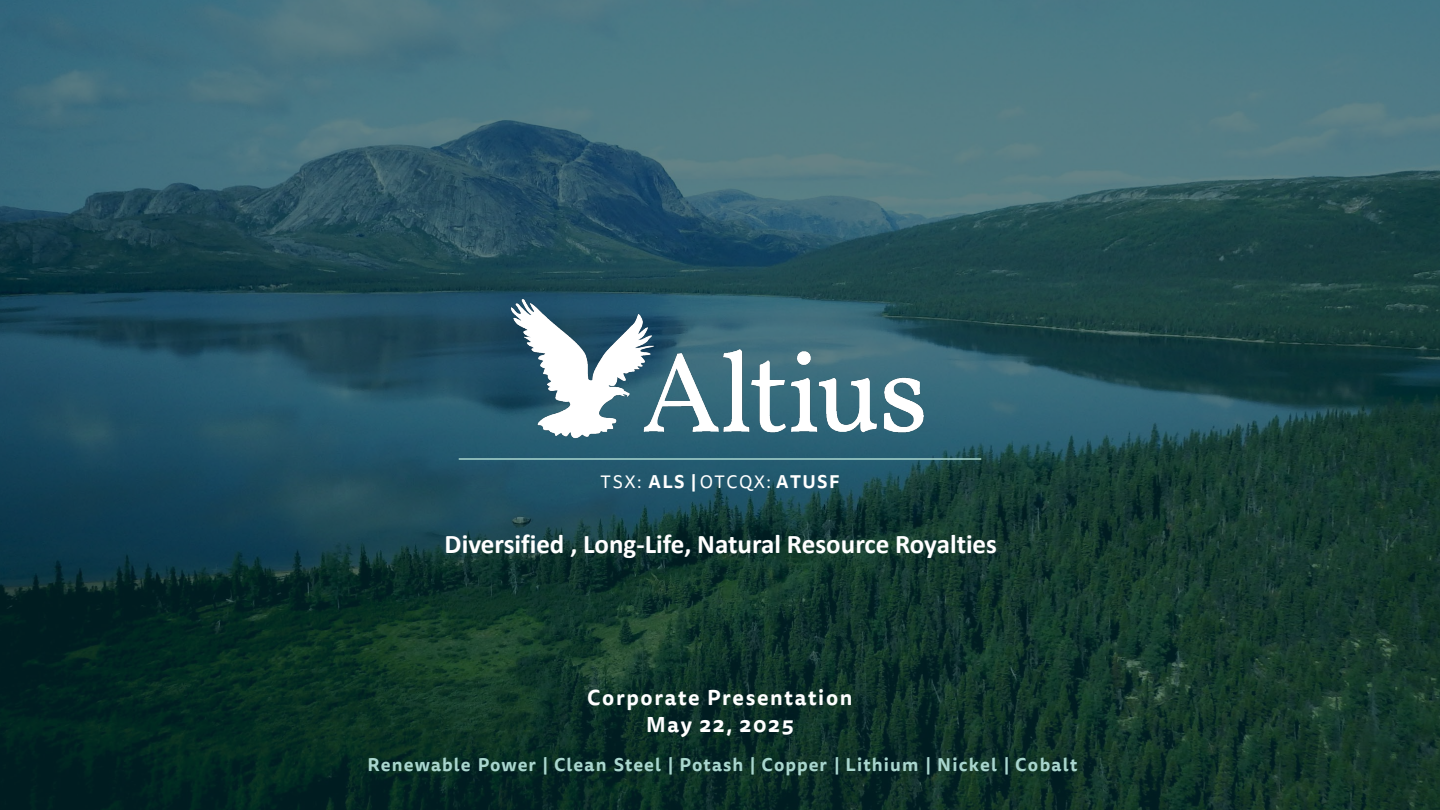
<style>
.page{position:relative;width:1440px;height:810px;background:#fff}
.page>*{position:absolute;margin:0;border:0;box-sizing:border-box;transform-origin:0 0}
.t1{font:700 27px "Calibri";color:#fff}
.t2{font:700 21px "Tisa Sans Pro";letter-spacing:.08em;color:#fff}
.t3{font:700 18px "Tisa Sans Pro";letter-spacing:.06em;color:#a9d6ce}
.t4{font:18px "Tisa Sans Pro";letter-spacing:.08em;color:#fff}
.s1{font-weight:700}
</style>
<div class="page">
<div style="left:0;top:0;width:1440px;height:810px;background:#013036;opacity:.6"></div>
<hr style="left:459px;top:458px;width:522px;height:2px;background:#a9d6ce">
<img style="left:500px;top:286px;width:440px;height:185px">
<p class="t4" style="left:601px;top:470px;width:240px">TSX: <span class="s1">ALS |</span> OTCQX: <span class="s1">ATUSF</span></p>
<p class="t1" style="left:445px;top:525px;width:554px">Diversified , Long-Life, Natural Resource Royalties</p>
<p class="t2" style="left:587px;top:682px;width:267px">Corporate Presentation</p>
<p class="t2" style="left:646px;top:709px;width:149px">May 22, 2025</p>
<p class="t3" style="left:367px;top:752px;width:712px">Renewable Power | Clean Steel | Potash | Copper | Lithium | Nickel | Cobalt</p>
</div>
